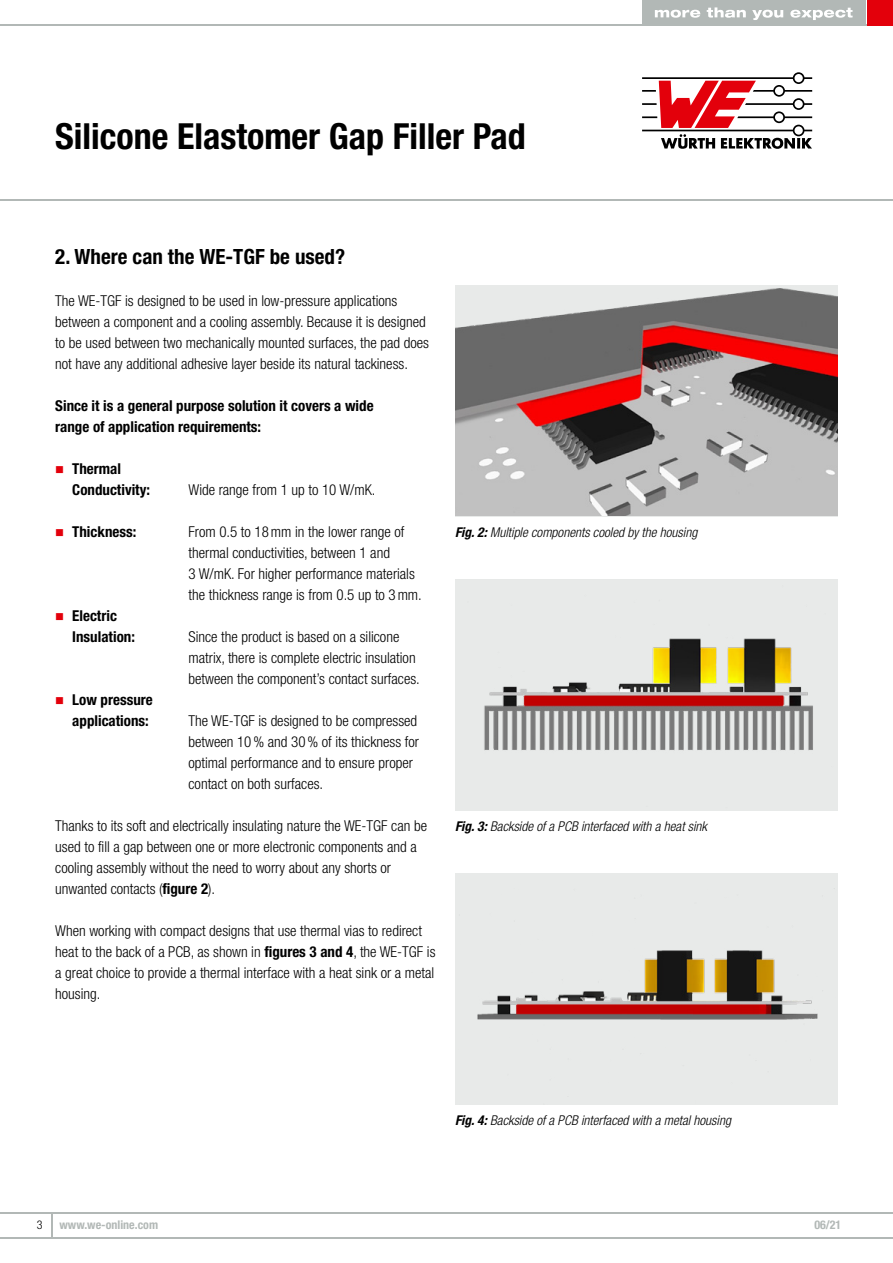
<style>
.page{position:relative;width:893px;height:1263px;background:#fff}
.page>*{position:absolute;margin:0;border:0;box-sizing:border-box;transform-origin:0 0}
.t1{font:700 condensed 36px "Helvetica Neue LT Pro";color:#000}
.t2{font:700 condensed 21px "Helvetica Neue LT Pro";color:#000}
.t3{font:300 condensed 15px/21px "Helvetica Neue LT Pro";color:#000}
.t4{font:700 condensed 15px/21px "Helvetica Neue LT Pro";color:#000}
.t5{font:italic 300 condensed 13.5px "Helvetica Neue LT Pro";color:#000}
.t6{font:700 condensed 12px "Helvetica Neue LT Pro";color:#b2b8b6}
.t7{font:300 condensed 12px "Helvetica Neue LT Pro";color:#000}
.s1{font-weight:700}
</style>
<div class="page">
<div style="left:455px;top:873px;width:383px;height:231px;background:#e8eae9"></div>
<img style="left:477px;top:950px;width:341px;height:70px">
<hr style="left:0;top:24px;width:893px;height:2px;background:#b2b8b6">
<hr style="left:0;top:200px;width:893px;height:1px;background:#b2b8b6">
<hr style="left:0;top:1237px;width:893px;height:1px;background:#b2b8b6">
<svg style="left:51px;top:1213px;width:1px;height:24px"></svg>
<hr style="left:0;top:1212px;width:893px;height:1px;background:#b2b8b6">
<div style="left:867px;top:0;width:26px;height:26px;background:#e3000b"></div>
<div style="left:642px;top:0;width:223px;height:26px;background:#b2b8b6"></div>
<svg style="left:655px;top:10px;width:45px;height:8px"></svg>
<svg style="left:707px;top:7px;width:39px;height:11px"></svg>
<svg style="left:752px;top:10px;width:31px;height:10px"></svg>
<svg style="left:790px;top:8px;width:63px;height:12px"></svg>
<svg style="left:642px;top:72px;width:170px;height:77px"></svg>
<img style="left:455px;top:285px;width:383px;height:231px">
<img style="left:455px;top:580px;width:383px;height:230px">
<h1 class="t1" style="left:55px;top:114px;width:472px">Silicone Elastomer Gap Filler Pad</h1>
<h2 class="t2" style="left:55px;top:244px;width:291px">2. Where can the WE-TGF be used?</h2>
<p class="t3" style="left:55px;top:290px;width:375px">The WE-TGF is designed to be used in low-pressure applications between a component and a cooling assembly. Because it is designed to be used between two mechanically mounted surfaces, the pad does not have any additional adhesive layer beside its natural tackiness.</p>
<p class="t4" style="left:55px;top:395px;width:320px">Since it is a general purpose solution it covers a wide range of application requirements:</p>
<p class="t4" style="left:72px;top:458px;width:79px">Thermal<br>Conductivity:</p>
<p class="t4" style="left:72px;top:521px;width:66px">Thickness:</p>
<p class="t3" style="left:189px;top:479px;width:189px">Wide range from 1 up to 10 W/mK.</p>
<p class="t3" style="left:189px;top:521px;width:235px">From 0.5 to 18mm in the lower range of thermal conductivities, between 1 and<br>3 W/mK. For higher performance materials the thickness range is from 0.5 up to 3mm.</p>
<p class="t3" style="left:189px;top:626px;width:233px">Since the product is based on a silicone matrix, there is complete electric insulation between the component’s contact surfaces.</p>
<p class="t3" style="left:189px;top:710px;width:232px">The WE-TGF is designed to be compressed between 10% and 30% of its thickness for optimal performance and to ensure proper contact on both surfaces.</p>
<p class="t4" style="left:72px;top:605px;width:64px">Electric<br>Insulation:</p>
<p class="t4" style="left:72px;top:689px;width:82px">Low pressure applications:</p>
<p class="t3" style="left:55px;top:815px;width:373px">Thanks to its soft and electrically insulating nature the WE-TGF can be used to fill a gap between one or more electronic components and a cooling assembly without the need to worry about any shorts or unwanted contacts (<span class="s1">figure 2</span>).</p>
<p class="t3" style="left:55px;top:920px;width:382px">When working with compact designs that use thermal vias to redirect heat to the back of a PCB, as shown in <span class="s1">figures 3 and 4</span>, the WE-TGF is a great choice to provide a thermal interface with a heat sink or a metal housing.</p>
<p class="t5" style="left:455px;top:524px;width:244px"><span class="s1">Fig. 2:</span> Multiple components cooled by the housing</p>
<p class="t5" style="left:455px;top:818px;width:254px"><span class="s1">Fig. 3:</span> Backside of a PCB interfaced with a heat sink</p>
<p class="t5" style="left:455px;top:1112px;width:277px"><span class="s1">Fig. 4:</span> Backside of a PCB interfaced with a metal housing</p>
<p class="t7" style="left:37px;top:1218px;width:7px">3</p>
<p class="t6" style="left:60px;top:1217px;width:100px">www.we-online.com</p>
<p class="t6" style="left:814px;top:1217px;width:29px">06/21</p>
</div>
